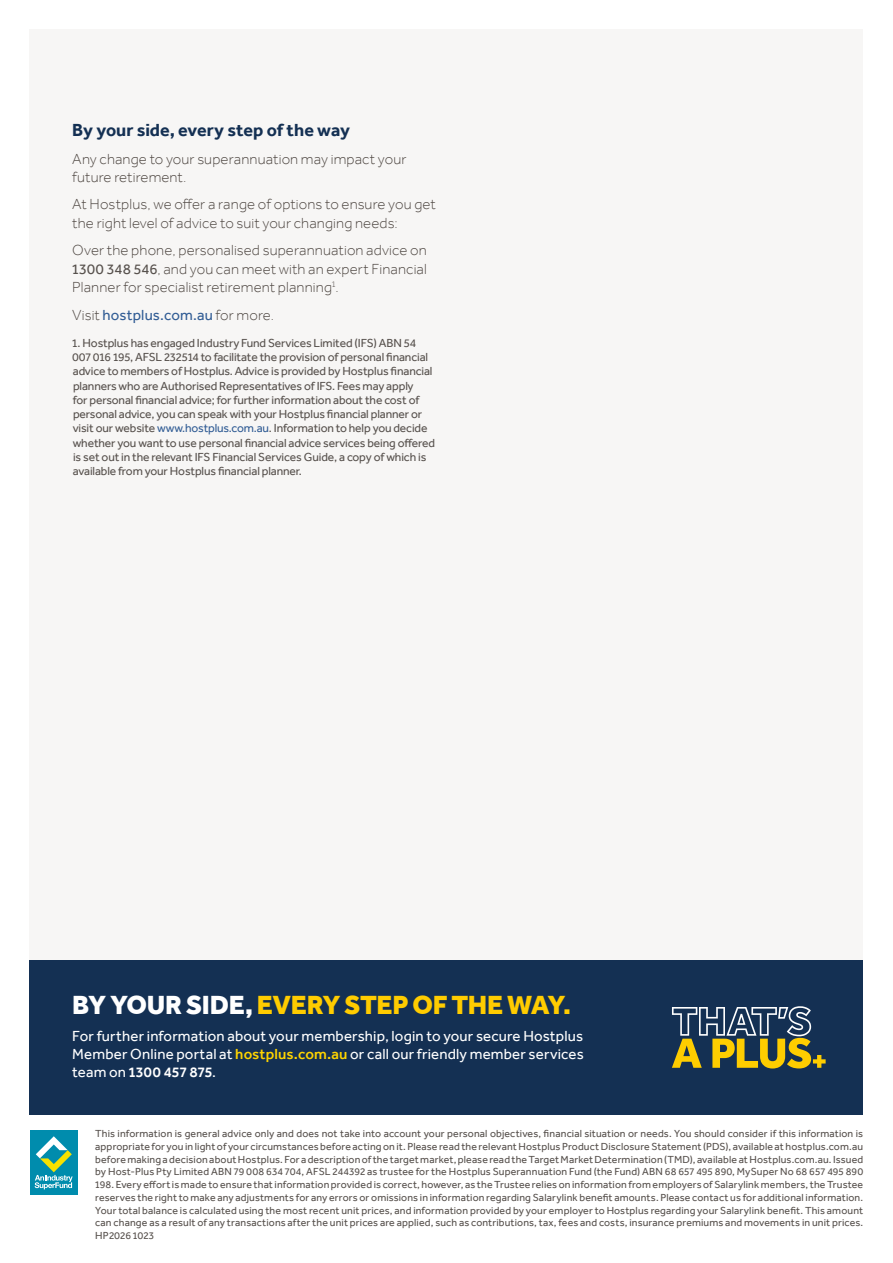
<style>
.page{position:relative;width:893px;height:1263px;background:#fff}
.page>*{position:absolute;margin:0;border:0;box-sizing:border-box;transform-origin:0 0}
.t1{font:800 27px "Effra";letter-spacing:-.01em;color:#fc0}
.t2{font:700 18px "Effra";color:#143053}
.t3{font:300 15px/18.6px "Effra";letter-spacing:.01em;color:#4d4641}
.t4{font:15px/18px "Effra";letter-spacing:.01em;color:#fff;text-align:justify}
.t5{font:15px "Effra";letter-spacing:.01em;color:#325d95}
.t6{font:12px/14.2px "Effra";letter-spacing:-.01em;color:#57514d}
.t7{font:10.5px/12.8px "Effra";letter-spacing:.015em;color:#57514d;text-align:justify}
.s1{font-weight:400;color:#57514d}
.s2{font-weight:300;color:#4d4641}
.s3{color:#325d95}
.s4{color:#fff}
.s5{font-weight:500;color:#ffd400}
.s6{font-weight:500}
</style>
<div class="page">
<div style="left:30px;top:30px;width:833px;height:932px;background:#f7f6f5"></div>
<div style="left:30px;top:1130px;width:48px;height:64px;background:#008cad"></div>
<svg style="left:35px;top:1136px;width:38px;height:53px"></svg>
<div style="left:30px;top:960px;width:833px;height:154px;background:#143053"></div>
<svg style="left:672px;top:1006px;width:154px;height:62px"></svg>
<h2 class="t2" style="left:72px;top:119px;width:279px">By your side, every step of the way</h2>
<h3 class="t3" style="left:72px;top:149px;width:336px">Any change to your superannuation may impact your future retirement.</h3>
<h3 class="t3" style="left:72px;top:195px;width:365px">At Hostplus, we offer a range of options to ensure you get the right level of advice to suit your changing needs:</h3>
<h3 class="t3" style="left:72px;top:241px;width:356px;text-align:justify">Over the phone, personalised superannuation advice on <span class="s1">1300 348 546</span>, and you can meet with an expert Financial Planner for specialist retirement planning<sup>1</sup>.</h3>
<h3 class="t5" style="left:72px;top:306px;width:203px"><span class="s2">Visit</span> hostplus.com.au <span class="s2">for more.</span></h3>
<p class="t6" style="left:72px;top:335px;width:364px">1. Hostplus has engaged Industry Fund Services Limited (IFS) ABN 54<br>007 016 195, AFSL 232514 to facilitate the provision of personal financial advice to members of Hostplus. Advice is provided by Hostplus financial planners who are Authorised Representatives of IFS. Fees may apply<br>for personal financial advice; for further information about the cost of personal advice, you can speak with your Hostplus financial planner or visit our website <span class="s3">www.hostplus.com.au</span>. Information to help you decide whether you want to use personal financial advice services being offered is set out in the relevant IFS Financial Services Guide, a copy of which is available from your Hostplus financial planner.</p>
<h1 class="t1" style="left:72px;top:989px;width:500px"><span class="s4">BY YOUR SIDE,</span> EVERY STEP OF THE WAY.</h1>
<h3 class="t4" style="left:72px;top:1027px;width:513px">For further information about your membership, login to your secure Hostplus Member Online portal at <span class="s5">hostplus.com.au</span> or call our friendly member services team on <span class="s6">1300 457 875</span>.</h3>
<p class="t7" style="left:95px;top:1127px;width:770px">This information is general advice only and does not take into account your personal objectives, financial situation or needs. You should consider if this information is appropriate for you in light of your circumstances before acting on it. Please read the relevant Hostplus Product Disclosure Statement (PDS), available at hostplus.com.au before making a decision about Hostplus. For a description of the target market, please read the Target Market Determination (TMD), available at Hostplus.com.au. Issued by Host-Plus Pty Limited ABN 79 008 634 704, AFSL 244392 as trustee for the Hostplus Superannuation Fund (the Fund) ABN 68 657 495 890, MySuper No 68 657 495 890<br>198. Every effort is made to ensure that information provided is correct, however, as the Trustee relies on information from employers of Salarylink members, the Trustee reserves the right to make any adjustments for any errors or omissions in information regarding Salarylink benefit amounts. Please contact us for additional information.<br>Your total balance is calculated using the most recent unit prices, and information provided by your employer to Hostplus regarding your Salarylink benefit. This amount can change as a result of any transactions after the unit prices are applied, such as contributions, tax, fees and costs, insurance premiums and movements in unit prices.<br>HP2026 1023</p>
</div>
